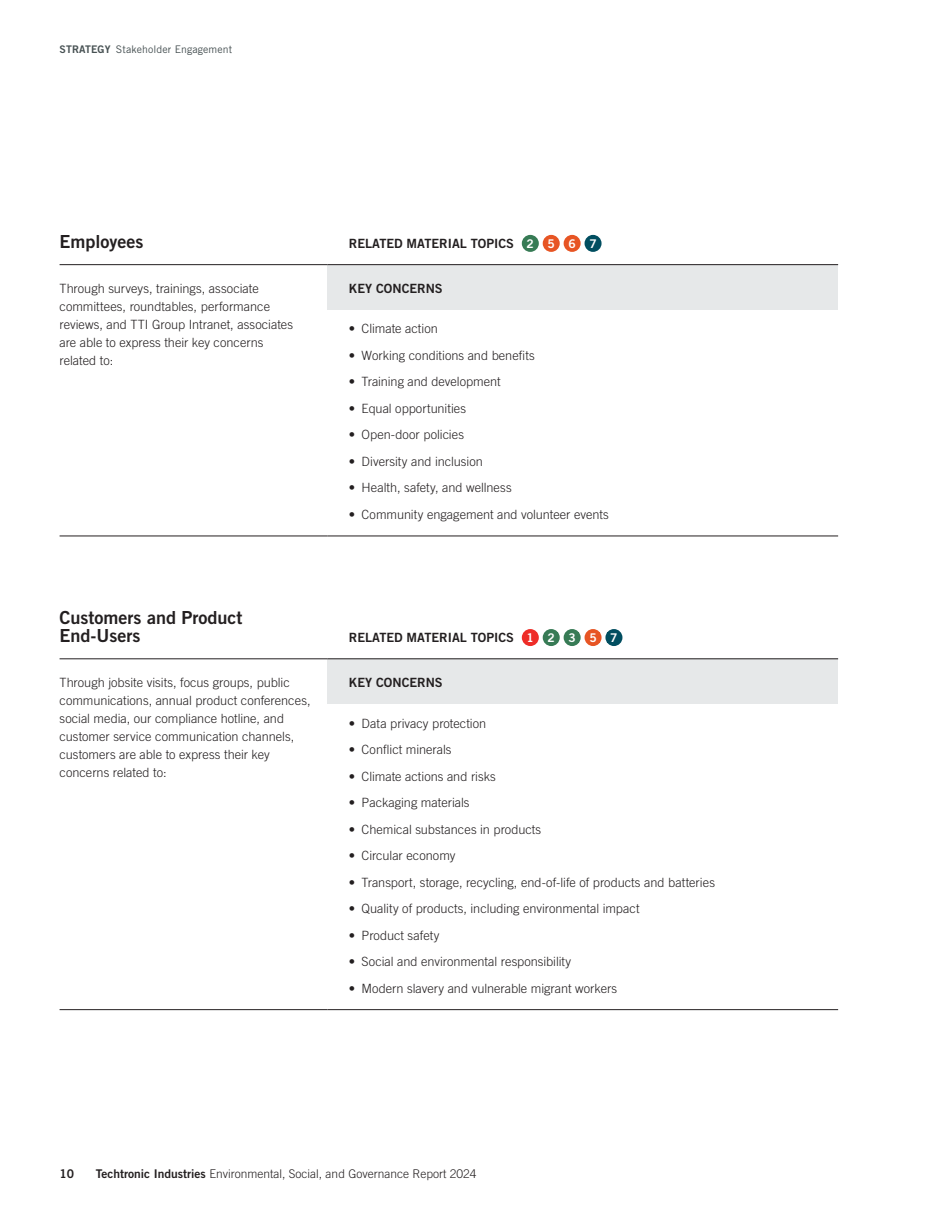
<style>
.page{position:relative;width:936px;height:1212px;background:#fff}
.page>*{position:absolute;margin:0;border:0;box-sizing:border-box;transform-origin:0 0}
.t1{font:18px/18px "Trade Gothic LT Pro Bd 2";color:#231f20}
.t2{font:300 12.75px/18px "Trade Gothic LT Pro";color:#231f20}
.t3{font:12.75px "Trade Gothic LT Pro Bd 2";color:#231f20}
.t4{font:300 12px "Trade Gothic LT Pro";color:#231f20}
.t5{font:12px "Trade Gothic LT Pro Bd 2";color:#231f20}
.t6{font:10.5px "Trade Gothic LT Pro";letter-spacing:.01em;color:#475153}
.t7{font:10.5px "Trade Gothic LT Pro Bd 2";color:#475153}
.s1{font-size:12px;color:#fff}
.s2{font-family:"Trade Gothic LT Pro Bd 2";font-weight:400}
</style>
<div class="page">
<div style="left:327px;top:265px;width:511px;height:45px;background:#e6e8e9"></div>
<hr style="left:60px;top:264px;width:267px;height:1px;background:#231f20">
<hr style="left:327px;top:264px;width:511px;height:1px;background:#231f20">
<hr style="left:60px;top:536px;width:267px;height:1px;background:#231f20">
<hr style="left:327px;top:536px;width:511px;height:1px;background:#231f20">
<div style="left:521px;top:235px;width:18px;height:17px;background:#377b55;border-radius:50%"></div>
<div style="left:542px;top:235px;width:17px;height:17px;background:#e75524;border-radius:50%"></div>
<div style="left:563px;top:235px;width:17px;height:17px;background:#e75524;border-radius:50%"></div>
<div style="left:584px;top:235px;width:17px;height:17px;background:#014e60;border-radius:50%"></div>
<div style="left:327px;top:659px;width:511px;height:45px;background:#e6e8e9"></div>
<hr style="left:60px;top:658px;width:267px;height:1px;background:#231f20">
<hr style="left:327px;top:658px;width:511px;height:1px;background:#231f20">
<hr style="left:60px;top:1009px;width:267px;height:1px;background:#231f20">
<hr style="left:327px;top:1009px;width:511px;height:1px;background:#231f20">
<svg style="left:521px;top:629px;width:18px;height:17px"></svg>
<div style="left:524px;top:632px;width:12px;height:11px;background:#ee2d28"></div>
<svg style="left:542px;top:629px;width:17px;height:17px"></svg>
<div style="left:545px;top:632px;width:12px;height:11px;background:#377b55"></div>
<svg style="left:563px;top:629px;width:17px;height:17px"></svg>
<div style="left:565px;top:632px;width:13px;height:11px;background:#377b55"></div>
<svg style="left:584px;top:629px;width:17px;height:17px"></svg>
<div style="left:586px;top:632px;width:13px;height:11px;background:#e75524"></div>
<svg style="left:605px;top:629px;width:17px;height:17px"></svg>
<div style="left:607px;top:632px;width:13px;height:11px;background:#014e60"></div>
<p class="t7" style="left:60px;top:43px;width:14px">Strategy</p>
<p class="t6" style="left:116px;top:43px;width:118px">Stakeholder Engagement</p>
<h1 class="t1" style="left:60px;top:232px;width:85px">Employees</h1>
<p class="t3" style="left:349px;top:235px;width:249px">RELATED MATERIAL TOPICS <span class="s1">2 5 6 7</span></p>
<p class="t2" style="left:60px;top:279px;width:235px">Through surveys, trainings, associate committees, roundtables, performance reviews, and TTI Group Intranet, associates are able to express their key concerns related to:</p>
<p class="t3" style="left:349px;top:280px;width:95px">KEY CONCERNS</p>
<p class="t2" style="left:349px;top:320px;width:90px">• Climate action</p>
<p class="t2" style="left:349px;top:346px;width:187px">• Working conditions and benefits</p>
<p class="t2" style="left:349px;top:373px;width:153px">• Training and development</p>
<p class="t2" style="left:349px;top:399px;width:119px">• Equal opportunities</p>
<p class="t2" style="left:349px;top:426px;width:117px">• Open-door policies</p>
<p class="t2" style="left:349px;top:452px;width:135px">• Diversity and inclusion</p>
<p class="t2" style="left:349px;top:479px;width:164px">• Health, safety, and wellness</p>
<p class="t2" style="left:349px;top:505px;width:261px">• Community engagement and volunteer events</p>
<h1 class="t1" style="left:60px;top:608px;width:184px">Customers and Product<br>End-Users</h1>
<p class="t3" style="left:349px;top:629px;width:270px">RELATED MATERIAL TOPICS <span class="s1">1 2 3 5 7</span></p>
<p class="t2" style="left:60px;top:673px;width:252px">Through jobsite visits, focus groups, public communications, annual product conferences, social media, our compliance hotline, and customer service communication channels, customers are able to express their key concerns related to:</p>
<p class="t3" style="left:349px;top:674px;width:95px">KEY CONCERNS</p>
<p class="t2" style="left:349px;top:714px;width:139px">• Data privacy protection</p>
<p class="t2" style="left:349px;top:740px;width:104px">• Conflict minerals</p>
<p class="t2" style="left:349px;top:767px;width:148px">• Climate actions and risks</p>
<p class="t2" style="left:349px;top:793px;width:122px">• Packaging materials</p>
<p class="t2" style="left:349px;top:820px;width:194px">• Chemical substances in products</p>
<p class="t2" style="left:349px;top:846px;width:108px">• Circular economy</p>
<p class="t2" style="left:349px;top:873px;width:367px">• Transport, storage, recycling, end-of-life of products and batteries</p>
<p class="t2" style="left:349px;top:899px;width:292px">• Quality of products, including environmental impact</p>
<p class="t2" style="left:349px;top:926px;width:92px">• Product safety</p>
<p class="t2" style="left:349px;top:952px;width:224px">• Social and environmental responsibility</p>
<p class="t2" style="left:349px;top:979px;width:270px">• Modern slavery and vulnerable migrant workers</p>
<p class="t5" style="left:60px;top:1166px;width:16px">10</p>
<p class="t4" style="left:96px;top:1166px;width:382px"><span class="s2">Techtronic Industries</span> Environmental, Social, and Governance Report 2024</p>
</div>
